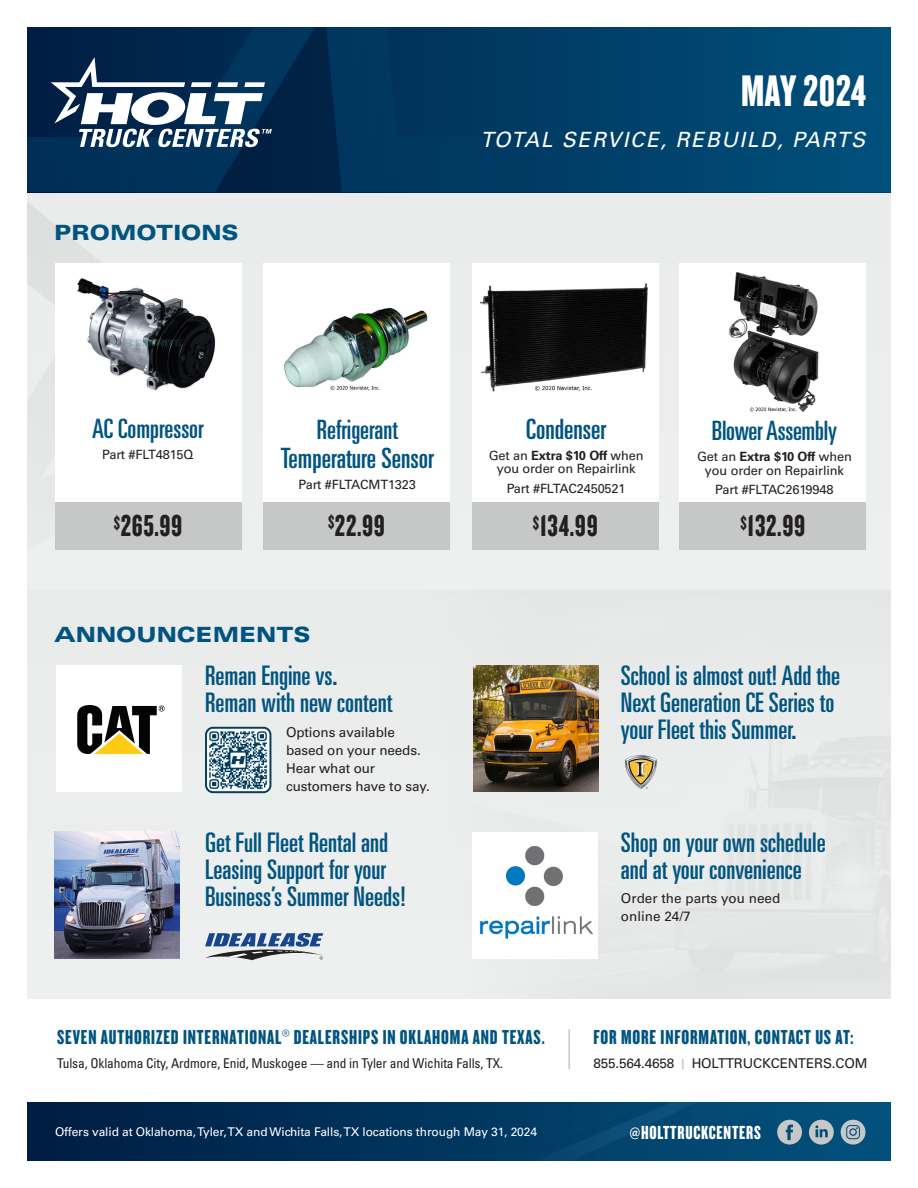
<style>
.page{position:relative;width:918px;height:1188px;background:#fff}
.page>*{position:absolute;margin:0;border:0;box-sizing:border-box;transform-origin:0 0}
.t1{font:45.9px "Knockout HTF68 Full Featherwt";letter-spacing:.01em;color:#fff}
.bullets{font:31.5px "Knockout HTF68 Full Featherwt";letter-spacing:.02em;color:#231f20}
.headers{font:ultra-condensed 28.05px "Univers LT Std";color:#005480}
.headers-2{font:ultra-condensed 27px/27.3px "Univers LT Std";color:#005480}
.headers-3{font:ultra-condensed 26.7px "Univers LT Std";color:#005480}
.bullets-2{font:ultra-condensed 26.7px "Univers LT Std";letter-spacing:-.01em;color:#005480}
.bullets-3{font:21px "Knockout HTF68 Full Featherwt";letter-spacing:.04em;color:#005480}
.t2{font:italic 21px "Univers LT Std";letter-spacing:.08em;color:#fff}
.t3{font:900 expanded 21px "Univers LT Std";color:#005480}
.bullets-4{font:19.65px "Knockout HTF68 Full Featherwt";letter-spacing:.04em;color:#fff}
.bullets-5{font:13.5px/18px "Univers LT Std";letter-spacing:-.01em;color:#231f20}
.bullets-6{font:condensed 13.5px "Univers LT Std";letter-spacing:-.01em;color:#231f20}
.bullets-7{font:12.75px/13.5px "Univers LT Std";letter-spacing:-.01em;color:#231f20;text-align:center}
.bullets-8{font:12px "Univers LT Std";letter-spacing:-.01em;color:#fff}
.s1{font-weight:700}
.s2{font-weight:700;font-stretch:expanded;color:#c6c7c7}
</style>
<div class="page">
<div style="left:27px;top:192px;width:864px;height:398px;background:#eaeceb"></div>
<div style="left:27px;top:590px;width:864px;height:414px;background:#eff1f0"></div>
<svg style="left:27px;top:27px;width:864px;height:165px;background:#003a63"></svg>
<div style="left:27px;top:1004px;width:864px;height:157px;background:#002248"></div>
<img style="left:215px;top:1101px;width:676px;height:60px">
<div style="left:0;top:999px;width:918px;height:102px;background:#fff"></div>
<img style="left:54px;top:832px;width:126px;height:126px">
<div style="left:472px;top:832px;width:125px;height:126px;background:#fff"></div>
<div style="left:56px;top:665px;width:125px;height:126px;background:#fff"></div>
<svg style="left:77px;top:705px;width:88px;height:49px"></svg>
<svg style="left:206px;top:728px;width:64px;height:64px"></svg>
<img style="left:208px;top:730px;width:5px;height:57px">
<div style="left:205px;top:727px;width:66px;height:66px;border:2px solid #063d60;border-radius:7px"></div>
<img style="left:506px;top:846px;width:57px;height:60px">
<img style="left:480px;top:916px;width:112px;height:22px">
<svg style="left:51px;top:57px;width:221px;height:90px"></svg>
<hr style="left:568px;top:1029px;width:2px;height:40px;background:#c6c7c7">
<svg style="left:777px;top:1120px;width:25px;height:25px"></svg>
<svg style="left:809px;top:1120px;width:25px;height:25px"></svg>
<svg style="left:841px;top:1120px;width:25px;height:25px"></svg>
<div style="left:263px;top:264px;width:187px;height:286px;background:#fff"></div>
<img style="left:284px;top:307px;width:144px;height:84px">
<div style="left:55px;top:264px;width:187px;height:286px;background:#fff"></div>
<img style="left:77px;top:278px;width:139px;height:113px">
<div style="left:472px;top:264px;width:187px;height:286px;background:#fff"></div>
<img style="left:481px;top:283px;width:167px;height:109px">
<div style="left:679px;top:264px;width:187px;height:286px;background:#fff"></div>
<img style="left:728px;top:273px;width:91px;height:138px">
<div style="left:55px;top:502px;width:187px;height:48px;background:#c6c7c7"></div>
<div style="left:263px;top:502px;width:187px;height:48px;background:#c6c7c7"></div>
<div style="left:472px;top:502px;width:187px;height:48px;background:#c6c7c7"></div>
<div style="left:679px;top:502px;width:187px;height:48px;background:#c6c7c7"></div>
<img style="left:473px;top:665px;width:126px;height:126px">
<img style="left:625px;top:755px;width:32px;height:34px">
<svg style="left:205px;top:933px;width:118px;height:27px"></svg>
<p class="t3" style="left:54px;top:220px;width:186px">PROMOTIONS</p>
<p class="t1" style="left:741px;top:68px;width:127px">MAY 2024</p>
<p class="t2" style="left:480px;top:127px;width:386px">TOTAL SERVICE, REBUILD, PARTS</p>
<p class="headers-3" style="left:92px;top:414px;width:113px">AC Compressor</p>
<p class="bullets-7" style="left:102px;top:448px;width:93px">Part #FLT4815Q</p>
<p class="headers-3" style="left:317px;top:414px;width:83px">Refrigerant</p>
<p class="headers" style="left:281px;top:442px;width:155px">Temperature Sensor</p>
<p class="bullets-7" style="left:299px;top:478px;width:119px">Part #FLTACMT1323</p>
<p class="headers" style="left:526px;top:413px;width:81px">Condenser</p>
<p class="bullets-7" style="left:489px;top:449px;width:156px">Get an <span class="s1">Extra $10 Off</span> when you order on Repairlink</p>
<p class="bullets-7" style="left:507px;top:481px;width:121px">Part #FLTAC2450521</p>
<p class="bullets-2" style="left:712px;top:415px;width:126px">Blower Assembly</p>
<p class="bullets-7" style="left:697px;top:450px;width:156px">Get an <span class="s1">Extra $10 Off</span> when you order on Repairlink</p>
<p class="bullets-7" style="left:715px;top:483px;width:120px">Part #FLTAC2619948</p>
<p class="bullets" style="left:114px;top:510px;width:70px"><sup>$</sup>265.99</p>
<p class="bullets" style="left:328px;top:509px;width:58px"><sup>$</sup>22.99</p>
<p class="bullets" style="left:533px;top:510px;width:66px"><sup>$</sup>134.99</p>
<p class="bullets" style="left:740px;top:510px;width:66px"><sup>$</sup>132.99</p>
<p class="t3" style="left:54px;top:622px;width:258px">ANNOUNCEMENTS</p>
<p class="headers-2" style="left:205px;top:661px;width:189px">Reman Engine vs.<br>Reman with new content</p>
<p class="bullets-5" style="left:286px;top:723px;width:145px">Options available based on your needs.<br>Hear what our customers have to say.</p>
<p class="headers-2" style="left:205px;top:828px;width:203px">Get Full Fleet Rental and<br>Leasing Support for your<br>Business’s Summer Needs!</p>
<p class="bullets-3" style="left:57px;top:1026px;width:489px">SEVEN AUTHORIZED INTERNATIONAL<sup>®</sup> DEALERSHIPS IN OKLAHOMA AND TEXAS.</p>
<p class="bullets-6" style="left:57px;top:1055px;width:448px">Tulsa, Oklahoma City, Ardmore, Enid, Muskogee — and in Tyler and Wichita Falls, TX.</p>
<p class="headers-2" style="left:621px;top:661px;width:221px">School is almost out! Add the<br>Next Generation CE Series to your Fleet this Summer.</p>
<p class="headers-2" style="left:621px;top:828px;width:206px">Shop on your own schedule and at your convenience</p>
<p class="bullets-5" style="left:621px;top:890px;width:161px">Order the parts you need online 24/7</p>
<p class="bullets-3" style="left:593px;top:1026px;width:261px">FOR MORE INFORMATION, CONTACT US AT:</p>
<p class="bullets-5" style="left:593px;top:1055px;width:276px">855.564.4658 <span class="s2">|</span> HOLTTRUCKCENTERS.COM</p>
<p class="bullets-8" style="left:55px;top:1125px;width:483px">Offers valid at Oklahoma, Tyler, TX and Wichita Falls, TX locations through May 31, 2024</p>
<p class="bullets-4" style="left:630px;top:1122px;width:133px">@HOLTTRUCKCENTERS</p>
</div>
